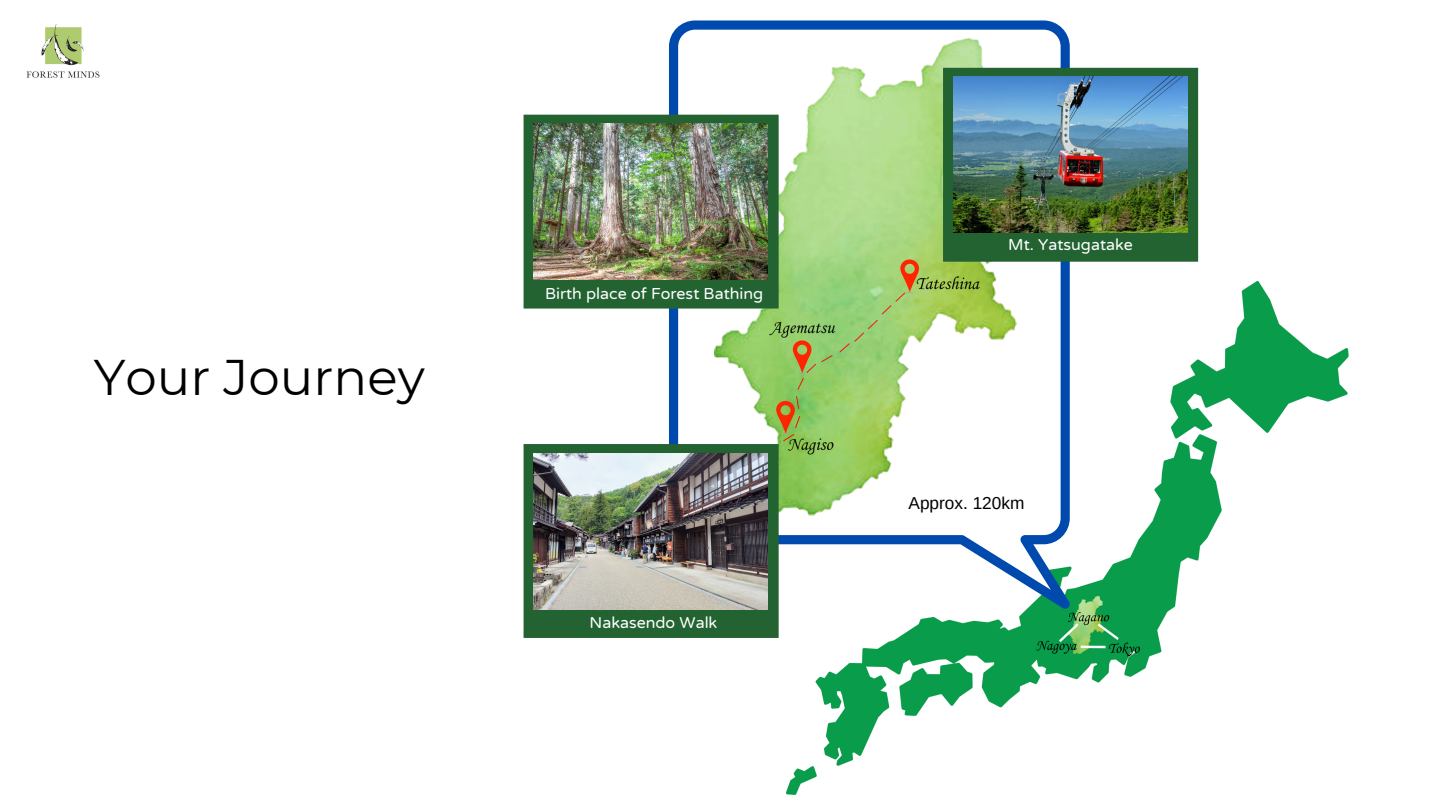
<style>
.page{position:relative;width:1440px;height:810px;background:#fff}
.page>*{position:absolute;margin:0;border:0;box-sizing:border-box;transform-origin:0 0}
.t1{font:50px "Montserrat";color:#000}
.t2{font:17.2px "Arimo";color:#000}
.t3{font:16px "Varela Round";color:#fff}
</style>
<div class="page">
<img style="left:26px;top:24px;width:74px;height:54px">
<img style="left:786px;top:282px;width:563px;height:513px">
<svg style="left:669px;top:20px;width:401px;height:588px"></svg>
<img style="left:715px;top:38px;width:309px;height:488px">
<div style="left:943px;top:68px;width:255px;height:194px;background:#226331"></div>
<img style="left:953px;top:77px;width:234px;height:156px">
<svg style="left:524px;top:115px;width:255px;height:194px;background:#276534"></svg>
<img style="left:534px;top:124px;width:234px;height:156px">
<svg style="left:524px;top:444px;width:255px;height:194px;background:#276435"></svg>
<img style="left:534px;top:453px;width:234px;height:156px">
<p class="t1" style="left:94px;top:347px;width:333px">Your Journey</p>
<p class="t3" style="left:545px;top:284px;width:220px">Birth place of Forest Bathing</p>
<p class="t3" style="left:590px;top:613px;width:129px">Nakasendo Walk</p>
<p class="t3" style="left:1008px;top:236px;width:126px">Mt. Yatsugatake</p>
<p class="t2" style="left:909px;top:494px;width:117px">Approx. 120km</p>
</div>
